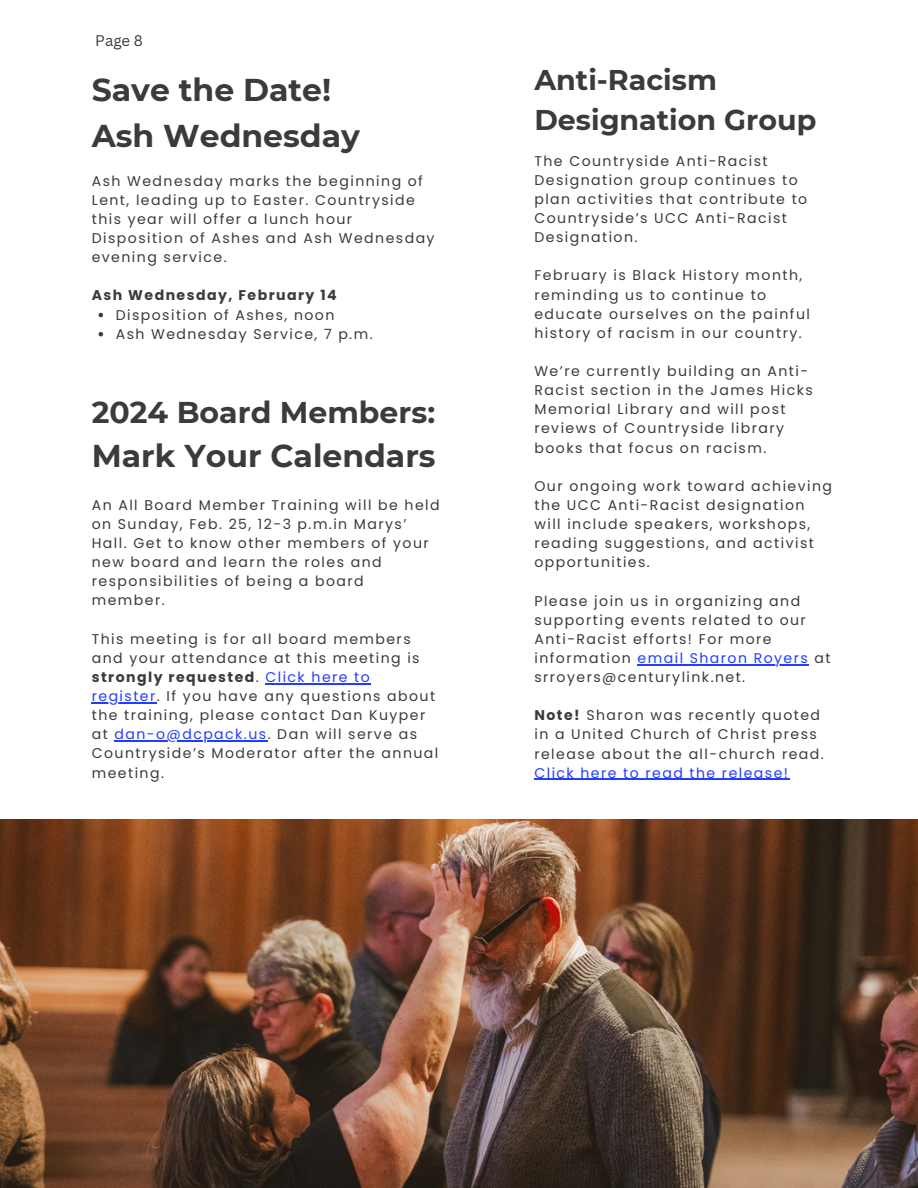
<style>
.page{position:relative;width:918px;height:1188px;background:#fff}
.page>*{position:absolute;margin:0;border:0;box-sizing:border-box;transform-origin:0 0}
.t1{font:700 31.5px/46.2px "Montserrat";color:#3b3b3b}
.t2{font:700 30px "Montserrat";color:#3b3b3b}
.t3{font:700 28.5px/40.5px "Montserrat";color:#3b3b3b}
.t4{font:15px "Canva Sans";color:#3b3b3b}
.t5{font:14.1px/19.2px "Poppins";letter-spacing:.1em;color:#3b3b3b}
.t6{font:14.1px "Poppins";letter-spacing:.1em;color:#233dff}
.t7{font:700 14.1px "Poppins";letter-spacing:.1em;color:#3b3b3b}
.s1{font-weight:700}
.s2{color:#233dff}
.s3{color:#3f3b36}
</style>
<div class="page">
<img style="left:0;top:819px;width:918px;height:369px">
<hr style="left:638px;top:664px;width:171px;height:1px;background:#233dff">
<hr style="left:534px;top:779px;width:256px;height:1px;background:#233dff">
<svg style="left:99px;top:313px;width:4px;height:4px"></svg>
<svg style="left:99px;top:332px;width:4px;height:4px"></svg>
<hr style="left:265px;top:683px;width:106px;height:1px;background:#233dff">
<hr style="left:92px;top:702px;width:65px;height:1px;background:#233dff">
<hr style="left:115px;top:740px;width:153px;height:2px;background:#233dff">
<p class="t4" style="left:95px;top:30px;width:49px">Page 8</p>
<h1 class="t1" style="left:92px;top:66px;width:270px">Save the Date!<br>Ash Wednesday</h1>
<p class="t5" style="left:92px;top:171px;width:344px">Ash Wednesday marks the beginning of Lent, leading up to Easter. Countryside this year will offer a lunch hour Disposition of Ashes and Ash Wednesday evening service.</p>
<p class="t7" style="left:92px;top:286px;width:246px">Ash Wednesday, February 14</p>
<p class="t5" style="left:116px;top:305px;width:258px">Disposition of Ashes, noon<br>Ash Wednesday Service, 7 p.m.</p>
<h2 class="t2" style="left:92px;top:394px;width:345px">2024 Board Members:</h2>
<h1 class="t1" style="left:92px;top:433px;width:345px">Mark Your Calendars</h1>
<p class="t5" style="left:92px;top:495px;width:349px">An All Board Member Training will be held on Sunday, Feb. 25, 12-3 p.m.in Marys’<br>Hall. Get to know other members of your new board and learn the roles and responsibilities of being a board member.</p>
<p class="t5" style="left:92px;top:629px;width:348px">This meeting is for all board members and your attendance at this meeting is <span class="s1">strongly requested</span>. <span class="s2">Click here to register</span><span class="s3">.</span> If you have any questions about the training, please contact Dan Kuyper at <span class="s2">dan-o@dcpack.us</span><span class="s3">.</span> Dan will serve as Countryside’s Moderator after the annual meeting.</p>
<h3 class="t3" style="left:534px;top:59px;width:283px">Anti-Racism<br>Designation Group</h3>
<p class="t5" style="left:534px;top:151px;width:274px">The Countryside Anti-Racist<br>Designation group continues to plan activities that contribute to<br>Countryside’s UCC Anti-Racist<br>Designation.</p>
<p class="t5" style="left:534px;top:266px;width:277px">February is Black History month, reminding us to continue to educate ourselves on the painful history of racism in our country.</p>
<p class="t5" style="left:534px;top:362px;width:280px">We’re currently building an Anti-<br>Racist section in the James Hicks<br>Memorial Library and will post reviews of Countryside library books that focus on racism.</p>
<p class="t5" style="left:534px;top:476px;width:299px">Our ongoing work toward achieving the UCC Anti-Racist designation will include speakers, workshops, reading suggestions, and activist opportunities.</p>
<p class="t5" style="left:534px;top:591px;width:298px">Please join us in organizing and supporting events related to our<br>Anti-Racist efforts! For more information <span class="s2">email Sharon Royers</span> at srroyers@centurylink.net.</p>
<p class="t5" style="left:534px;top:706px;width:291px"><span class="s1">Note!</span> Sharon was recently quoted in a United Church of Christ press release about the all-church read.</p>
<p class="t6" style="left:534px;top:763px;width:255px">Click here to read the release!</p>
</div>
